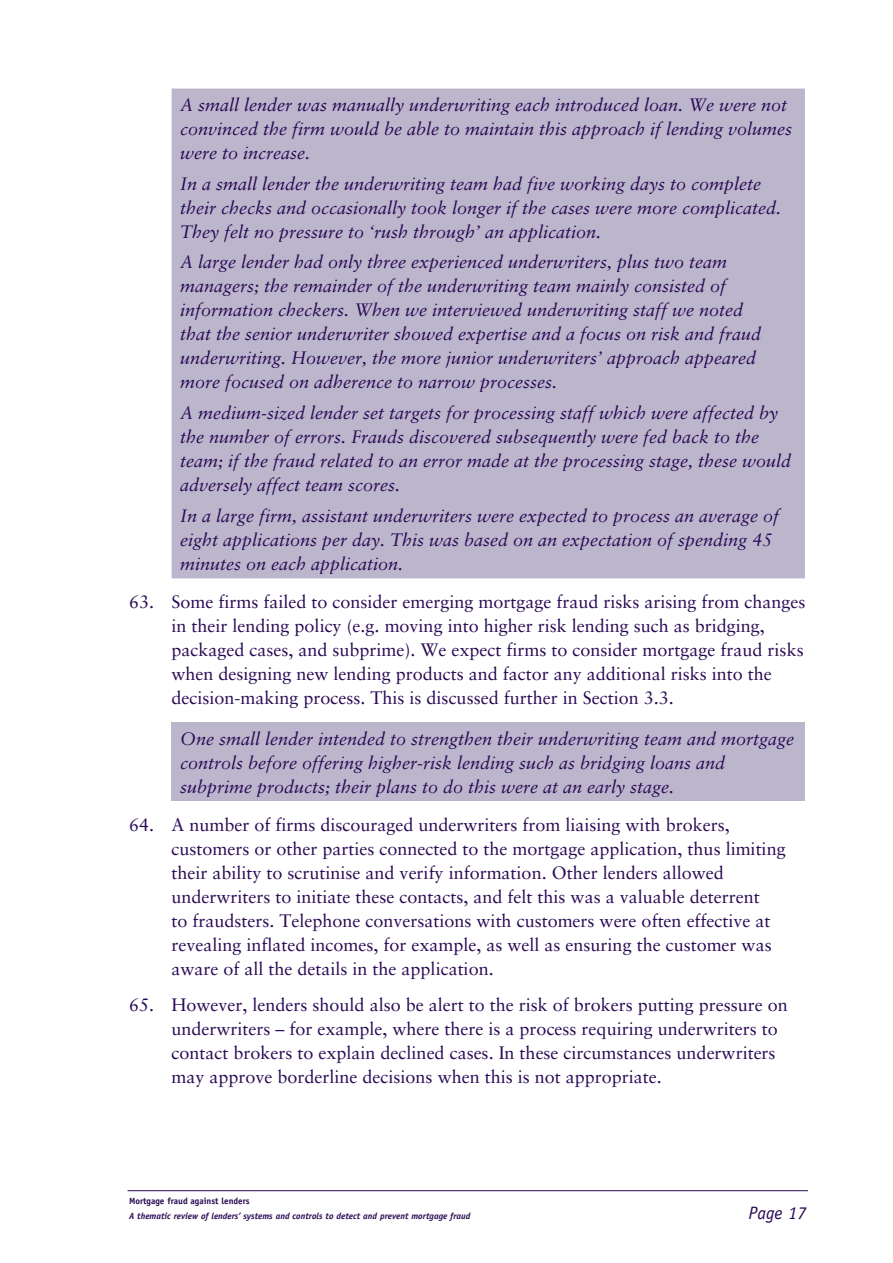
<style>
.page{position:relative;width:893px;height:1263px;background:#fff}
.page>*{position:absolute;margin:0;border:0;box-sizing:border-box;transform-origin:0 0}
.t1{font:italic 18px/24px "Sabon LT Std";color:#280953}
.t2{font:18px/24px "Sabon LT Std";color:#280953}
.t3{font:italic 18px "Officina Sans Std";color:#280953}
.t4{font:italic 700 9px "Officina Sans Std";color:#280953}
.t5{font:700 9px "Officina Sans Std";color:#280953}
</style>
<div class="page">
<hr style="left:128px;top:1190px;width:680px;height:1px;background:#280953">
<div style="left:172px;top:89px;width:633px;height:489px;background:#bcb6cd"></div>
<div style="left:172px;top:722px;width:633px;height:79px;background:#bcb6cd"></div>
<p class="t1" style="left:180px;top:93px;width:614px">A small lender was manually underwriting each introduced loan. We were not convinced the firm would be able to maintain this approach if lending volumes were to increase.</p>
<p class="t1" style="left:180px;top:171px;width:603px">In a small lender the underwriting team had five working days to complete their checks and occasionally took longer if the cases were more complicated.<br>They felt no pressure to ‘rush through’ an application.</p>
<p class="t1" style="left:180px;top:250px;width:583px">A large lender had only three experienced underwriters, plus two team managers; the remainder of the underwriting team mainly consisted of information checkers. When we interviewed underwriting staff we noted that the senior underwriter showed expertise and a focus on risk and fraud underwriting. However, the more junior underwriters’ approach appeared more focused on adherence to narrow processes.</p>
<p class="t1" style="left:180px;top:401px;width:613px">A medium-sized lender set targets for processing staff which were affected by the number of errors. Frauds discovered subsequently were fed back to the team; if the fraud related to an error made at the processing stage, these would adversely affect team scores.</p>
<p class="t1" style="left:180px;top:504px;width:601px">In a large firm, assistant underwriters were expected to process an average of eight applications per day. This was based on an expectation of spending 45 minutes on each application.</p>
<p class="t2" style="left:172px;top:590px;width:635px;text-indent:-43px">63. Some firms failed to consider emerging mortgage fraud risks arising from changes in their lending policy (e.g. moving into higher risk lending such as bridging, packaged cases, and subprime). We expect firms to consider mortgage fraud risks when designing new lending products and factor any additional risks into the decision-making process. This is discussed further in Section 3.3.</p>
<p class="t1" style="left:180px;top:726px;width:616px">One small lender intended to strengthen their underwriting team and mortgage controls before offering higher-risk lending such as bridging loans and subprime products; their plans to do this were at an early stage.</p>
<p class="t2" style="left:172px;top:813px;width:616px;text-indent:-43px">64. A number of firms discouraged underwriters from liaising with brokers, customers or other parties connected to the mortgage application, thus limiting their ability to scrutinise and verify information. Other lenders allowed underwriters to initiate these contacts, and felt this was a valuable deterrent<br>to fraudsters. Telephone conversations with customers were often effective at revealing inflated incomes, for example, as well as ensuring the customer was aware of all the details in the application.</p>
<p class="t2" style="left:172px;top:993px;width:618px;text-indent:-43px">65. However, lenders should also be alert to the risk of brokers putting pressure on underwriters – for example, where there is a process requiring underwriters to contact brokers to explain declined cases. In these circumstances underwriters may approve borderline decisions when this is not appropriate.</p>
<p class="t5" style="left:129px;top:1195px;width:122px">Mortgage fraud against lenders</p>
<p class="t4" style="left:129px;top:1210px;width:343px">A thematic review of lenders’ systems and controls to detect and prevent mortgage fraud</p>
<p class="t3" style="left:749px;top:1202px;width:59px">Page 17</p>
</div>
